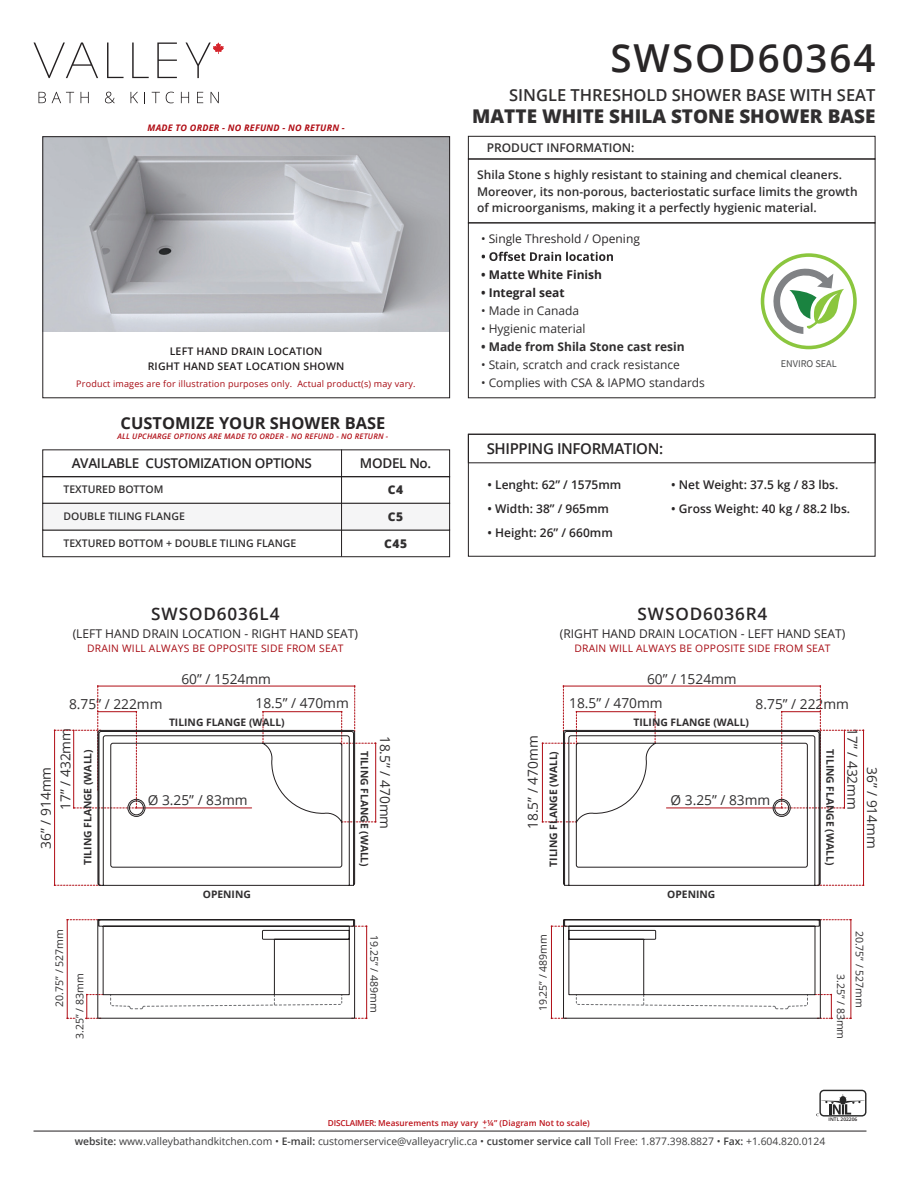
<style>
.page{position:relative;width:918px;height:1188px;background:#fff}
.page>*{position:absolute;margin:0;border:0;box-sizing:border-box;transform-origin:0 0}
.t1{font:600 38.55px "Open Sans";letter-spacing:.05em;color:#282526}
.t2{font:800 18.9px "Open Sans";color:#312f30}
.t3{font:600 17.1px "Open Sans";letter-spacing:.05em;color:#282526}
.t4{font:600 16.5px "Open Sans";color:#312f30}
.t5{font:700 16.5px "Open Sans";color:#282526}
.t6{font:600 15px "Open Sans";letter-spacing:-.025em;color:#282526}
.t7{font:13.8px/24px "Open Sans";color:#312f30}
.t8{font:600 13.5px "Open Sans";letter-spacing:-.025em;color:#282526}
.t9{font:600 12px/16.5px "Open Sans";color:#312f30}
.t10{font:600 12px "Open Sans";color:#282526}
.t11{font:12px "Open Sans";color:#282526}
.t12{font:12px "Open Sans";color:#312f30}
.t13{font:700 12px "Open Sans";color:#282526}
.t14{font:700 12px "Open Sans";color:#312f30}
.t15{font:800 12px "Open Sans";letter-spacing:.05em;color:#312f30}
.t16{font:10.5px "Open Sans";color:#312f30}
.t17{font:600 10.5px "Open Sans";color:#312f30}
.t18{font:600 10.5px/15px "Open Sans";letter-spacing:.02em;color:#231f20;text-align:center}
.t19{font:10.35px "Open Sans";color:#3e3e3f}
.t20{font:700 10.35px "Open Sans";color:#312f30}
.t21{font:10.35px "Open Sans";letter-spacing:.02em;color:#a70a12}
.t22{font:10.2px "Source Sans Pro";color:#4b4c4d}
.t23{font:9px "Open Sans";letter-spacing:.02em;color:#a70a12}
.t24{font:italic 700 9px "Open Sans";letter-spacing:.025em;color:#b00d15}
.t25{font:600 8.25px "Open Sans";letter-spacing:.01em;color:#bb1018}
.t26{font:italic 600 7.65px "Open Sans";letter-spacing:.025em;color:#b00d15}
.t27{font:600 4.95px "Open Sans";color:#231f20}
.s1{font-weight:600}
</style>
<div class="page">
<hr style="left:34px;top:1131px;width:832px;height:1px;background:#231f20">
<svg style="left:39px;top:92px;width:7px;height:11px"></svg>
<svg style="left:52px;top:92px;width:22px;height:11px"></svg>
<svg style="left:81px;top:92px;width:8px;height:11px"></svg>
<svg style="left:105px;top:92px;width:10px;height:11px"></svg>
<svg style="left:131px;top:92px;width:7px;height:11px"></svg>
<svg style="left:152px;top:92px;width:8px;height:11px"></svg>
<svg style="left:166px;top:92px;width:8px;height:11px"></svg>
<svg style="left:181px;top:92px;width:8px;height:11px"></svg>
<svg style="left:197px;top:92px;width:6px;height:11px"></svg>
<svg style="left:211px;top:92px;width:8px;height:11px"></svg>
<svg style="left:34px;top:43px;width:64px;height:35px"></svg>
<svg style="left:107px;top:43px;width:17px;height:35px"></svg>
<svg style="left:132px;top:43px;width:17px;height:35px"></svg>
<svg style="left:157px;top:43px;width:20px;height:35px"></svg>
<svg style="left:186px;top:43px;width:38px;height:35px"></svg>
<svg style="left:772px;top:267px;width:72px;height:67px"></svg>
<div style="left:761px;top:253px;width:96px;height:96px;border:4px solid #8bc63e;border-radius:50%"></div>
<div style="left:468px;top:159px;width:407px;height:64px;border:1px solid #231f20"></div>
<div style="left:468px;top:136px;width:407px;height:23px;border:1px solid #231f20"></div>
<svg style="left:482px;top:252px;width:131px;height:9px"></svg>
<div style="left:42px;top:476px;width:408px;height:28px;border:1px solid #231f20"></div>
<div style="left:42px;top:530px;width:408px;height:27px;border:1px solid #231f20"></div>
<div style="left:42px;top:503px;width:408px;height:27px;background:#f5f5f6;border:1px solid #231f20"></div>
<hr style="left:341px;top:449px;width:1px;height:108px;background:#231f20">
<svg style="left:816px;top:1089px;width:50px;height:28px"></svg>
<img style="left:44px;top:138px;width:404px;height:194px">
<div style="left:42px;top:136px;width:408px;height:262px;border:1px solid #231f20"></div>
<div style="left:468px;top:434px;width:407px;height:123px;border:1px solid #231f20"></div>
<svg style="left:66px;top:919px;width:301px;height:100px"></svg>
<svg style="left:54px;top:685px;width:322px;height:201px"></svg>
<svg style="left:551px;top:919px;width:301px;height:100px"></svg>
<svg style="left:542px;top:685px;width:322px;height:201px"></svg>
<div style="left:76px;top:969px;width:8px;height:66px;background:#fff"></div>
<div style="left:833px;top:974px;width:8px;height:65px;background:#fff"></div>
<p class="t24" style="left:148px;top:121px;width:199px">MADE TO ORDER - NO REFUND - NO RETURN -</p>
<p class="t18" style="left:148px;top:344px;width:198px">LEFT HAND DRAIN LOCATION<br>RIGHT HAND SEAT LOCATION SHOWN</p>
<p class="t23" style="left:76px;top:378px;width:341px">Product images are for illustration purposes only. Actual product(s) may vary.</p>
<h3 class="t5" style="left:121px;top:411px;width:266px">CUSTOMIZE YOUR SHOWER BASE</h3>
<p class="t26" style="left:117px;top:431px;width:273px">ALL UPCHARGE OPTIONS ARE MADE TO ORDER - NO REFUND - NO RETURN -</p>
<p class="t8" style="left:72px;top:454px;width:242px">AVAILABLE CUSTOMIZATION OPTIONS</p>
<p class="t8" style="left:360px;top:454px;width:73px">MODEL No.</p>
<p class="t17" style="left:63px;top:482px;width:102px">TEXTURED BOTTOM</p>
<p class="t17" style="left:63px;top:509px;width:123px">DOUBLE TILING FLANGE</p>
<p class="t17" style="left:63px;top:536px;width:235px">TEXTURED BOTTOM + DOUBLE TILING FLANGE</p>
<h3 class="t3" style="left:151px;top:602px;width:130px">SWSOD6036L4</h3>
<p class="t11" style="left:73px;top:625px;width:287px">(LEFT HAND DRAIN LOCATION - RIGHT HAND SEAT)</p>
<p class="t15" style="left:388px;top:481px;width:17px">C4</p>
<p class="t15" style="left:388px;top:508px;width:17px">C5</p>
<p class="t15" style="left:384px;top:535px;width:25px">C45</p>
<h1 class="t1" style="left:610px;top:32px;width:267px">SWSOD60364</h1>
<h3 class="t4" style="left:509px;top:83px;width:368px">SINGLE THRESHOLD SHOWER BASE WITH SEAT</h3>
<h2 class="t2" style="left:472px;top:102px;width:405px">MATTE WHITE SHILA STONE SHOWER BASE</h2>
<p class="t9" style="left:487px;top:139px;width:149px">PRODUCT INFORMATION:</p>
<p class="t9" style="left:477px;top:166px;width:382px">Shila Stone s highly resistant to staining and chemical cleaners.<br>Moreover, its non-porous, bacteriostatic surface limits the growth of microorganisms, making it a perfectly hygienic material.</p>
<p class="t11" style="left:481px;top:230px;width:160px">• Single Threshold / Opening</p>
<p class="t13" style="left:481px;top:266px;width:123px">• Matte White Finish</p>
<p class="t13" style="left:481px;top:284px;width:85px">• Integral seat</p>
<p class="t12" style="left:481px;top:302px;width:100px">• Made in Canada</p>
<p class="t12" style="left:481px;top:320px;width:106px">• Hygienic material</p>
<p class="t14" style="left:481px;top:338px;width:205px">• Made from Shila Stone cast resin</p>
<p class="t12" style="left:481px;top:356px;width:200px">• Stain, scratch and crack resistance</p>
<p class="t12" style="left:481px;top:374px;width:225px">• Complies with CSA &amp; IAPMO standards</p>
<p class="t22" style="left:781px;top:357px;width:58px">ENVIRO SEAL</p>
<p class="t6" style="left:487px;top:439px;width:178px">SHIPPING INFORMATION:</p>
<p class="t10" style="left:488px;top:477px;width:135px">• Lenght: 62” / 1575mm</p>
<p class="t10" style="left:488px;top:501px;width:123px">• Width: 38” / 965mm</p>
<p class="t10" style="left:488px;top:525px;width:127px">• Height: 26” / 660mm</p>
<p class="t10" style="left:671px;top:477px;width:169px">• Net Weight: 37.5 kg / 83 lbs.</p>
<p class="t10" style="left:671px;top:501px;width:180px">• Gross Weight: 40 kg / 88.2 lbs.</p>
<h3 class="t3" style="left:638px;top:602px;width:131px">SWSOD6036R4</h3>
<p class="t11" style="left:560px;top:625px;width:287px">(RIGHT HAND DRAIN LOCATION - LEFT HAND SEAT)</p>
<p class="t7" style="left:34px;top:849px;width:83px;rotate:-90deg">36” / 914mm</p>
<p class="t21" style="left:87px;top:641px;width:258px">DRAIN WILL ALWAYS BE OPPOSITE SIDE FROM SEAT</p>
<p class="t21" style="left:574px;top:641px;width:258px">DRAIN WILL ALWAYS BE OPPOSITE SIDE FROM SEAT</p>
<p class="t7" style="left:256px;top:667px;width:95px;text-indent:-74px">60” / 1524mm<br>18.5” / 470mm</p>
<p class="t7" style="left:69px;top:692px;width:95px">8.75” / 222mm</p>
<p class="t7" style="left:53px;top:810px;width:83px;rotate:-90deg">17” / 432mm</p>
<p class="t20" style="left:169px;top:715px;width:117px">TILING FLANGE (WALL)</p>
<p class="t20" style="left:80px;top:865px;width:117px;rotate:-90deg">TILING FLANGE (WALL)</p>
<p class="t7" style="left:148px;top:788px;width:101px">Ø 3.25” / 83mm</p>
<p class="t20" style="left:372px;top:751px;width:117px;rotate:90deg">TILING FLANGE (WALL)</p>
<p class="t7" style="left:398px;top:736px;width:95px;rotate:90deg">18.5” / 470mm</p>
<p class="t7" style="left:521px;top:829px;width:95px;rotate:-90deg">18.5” / 470mm</p>
<p class="t20" style="left:546px;top:867px;width:117px;rotate:-90deg">TILING FLANGE (WALL)</p>
<p class="t7" style="left:569px;top:667px;width:169px;text-indent:78px">60” / 1524mm<br>18.5” / 470mm</p>
<p class="t7" style="left:756px;top:692px;width:95px">8.75” / 222mm</p>
<p class="t7" style="left:865px;top:728px;width:83px;rotate:90deg">17” / 432mm</p>
<p class="t20" style="left:633px;top:715px;width:117px">TILING FLANGE (WALL)</p>
<p class="t20" style="left:838px;top:749px;width:117px;rotate:90deg">TILING FLANGE (WALL)</p>
<p class="t7" style="left:671px;top:788px;width:101px">Ø 3.25” / 83mm</p>
<p class="t7" style="left:885px;top:767px;width:83px;rotate:90deg">36” / 914mm</p>
<p class="t20" style="left:203px;top:887px;width:50px">OPENING</p>
<p class="t20" style="left:667px;top:887px;width:50px">OPENING</p>
<p class="t16" style="left:52px;top:1007px;width:79px;rotate:-90deg">20.75” / 527mm</p>
<p class="t16" style="left:382px;top:935px;width:79px;rotate:90deg">19.25” / 489mm</p>
<p class="t16" style="left:867px;top:931px;width:79px;rotate:90deg">20.75” / 527mm</p>
<p class="t16" style="left:536px;top:1011px;width:79px;rotate:-90deg">19.25” / 489mm</p>
<p class="t16" style="left:72px;top:1039px;width:67px;rotate:-90deg">3.25” / 83mm</p>
<p class="t16" style="left:848px;top:974px;width:67px;rotate:90deg">3.25” / 83mm</p>
<p class="t27" style="left:829px;top:1116px;width:30px">INTL 202206</p>
<p class="t25" style="left:483px;top:1116px;width:6px">+</p>
<p class="t25" style="left:328px;top:1118px;width:263px">DISCLAIMER: Measurements may vary ¼” (Diagram Not to scale)</p>
<p class="t25" style="left:484px;top:1121px;width:4px">-</p>
<p class="t19" style="left:75px;top:1134px;width:752px"><span class="s1">website:</span> www.valleybathandkitchen.com • <span class="s1">E-mail:</span> customerservice@valleyacrylic.ca • <span class="s1">customer service call</span> Toll Free: 1.877.398.8827 • <span class="s1">Fax:</span> +1.604.820.0124</p>
</div>
